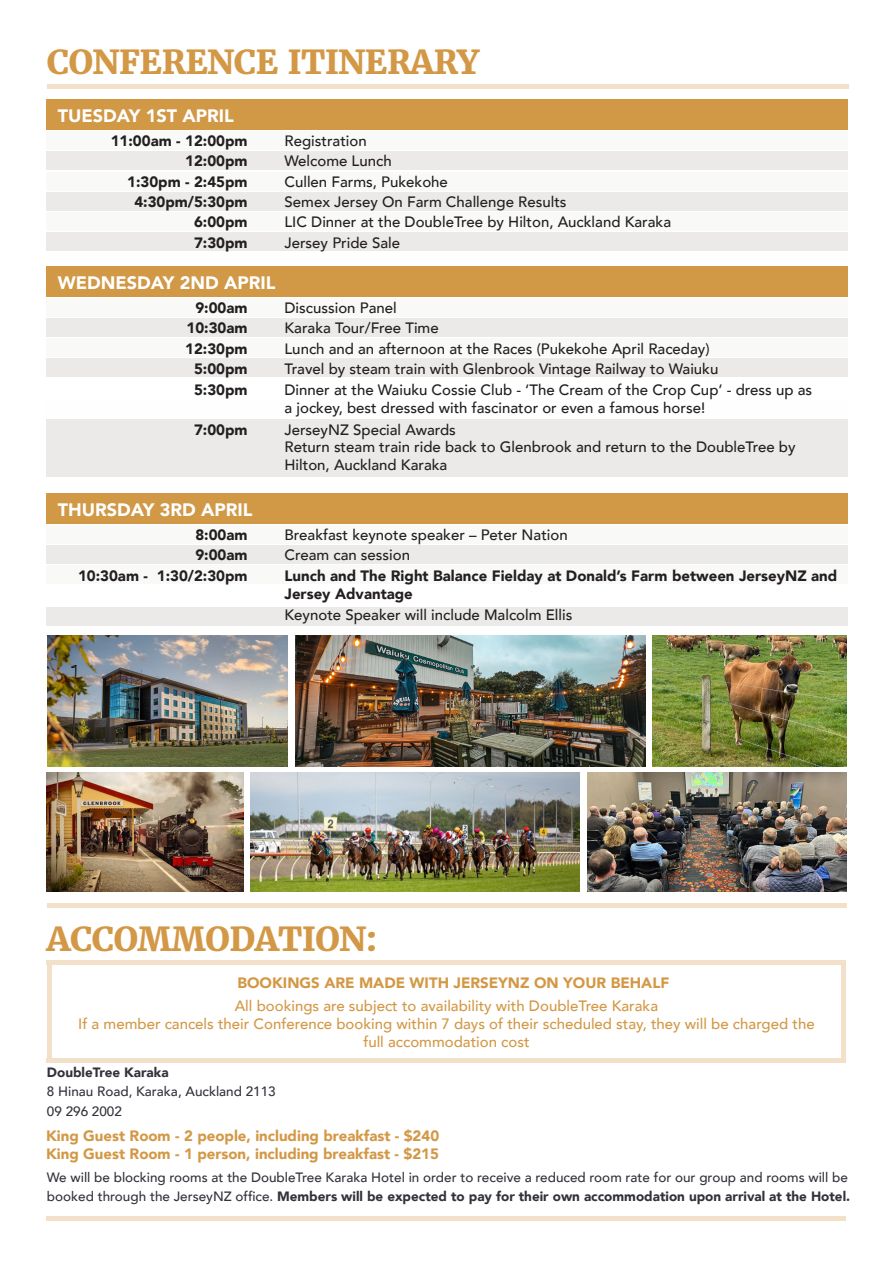
<style>
.page{position:relative;width:893px;height:1263px;background:#fff}
.page>*{position:absolute;margin:0;border:0;box-sizing:border-box;transform-origin:0 0}
.t1{font:800 33px "Merriweather";letter-spacing:-.01em;color:#d39846}
.t2{font:900 18px "Avenir";color:#fff}
.t3{font:500 15px/18px "Avenir";color:#231f20}
.t4{font:900 15px/18px "Avenir";color:#231f20}
.t5{font:500 15px/18px "Avenir";color:#d39846;text-align:center}
.t6{font:900 15px "Avenir";color:#d39846}
.t7{font:500 13.5px/19.5px "Avenir";color:#34313b}
.t8{font:900 13.5px "Avenir";color:#34313b}
.s1{font-weight:900}
</style>
<div class="page">
<div style="left:47px;top:903px;width:799px;height:5px;background:#f2e0c8"></div>
<div style="left:47px;top:84px;width:801px;height:5px;background:#f2e0c8"></div>
<div style="left:47px;top:1216px;width:799px;height:5px;background:#f2e0c8"></div>
<div style="left:47px;top:960px;width:799px;height:5px;background:#f2e0c8"></div>
<hr style="left:47px;top:1058px;width:799px;height:4px;background:#f2e0c8">
<div style="left:47px;top:962px;width:5px;height:99px;background:#f2e0c8"></div>
<div style="left:841px;top:963px;width:5px;height:98px;background:#f2e0c8"></div>
<div style="left:47px;top:131px;width:801px;height:19px;background:#f9f9f8"></div>
<div style="left:47px;top:298px;width:801px;height:19px;background:#f9f9f8"></div>
<div style="left:47px;top:525px;width:801px;height:19px;background:#f9f9f8"></div>
<div style="left:47px;top:232px;width:801px;height:19px;background:#ebeae8"></div>
<div style="left:47px;top:399px;width:801px;height:19px;background:#fafbfa"></div>
<div style="left:47px;top:419px;width:801px;height:58px;background:#ebeae8"></div>
<div style="left:47px;top:192px;width:801px;height:19px;background:#ebeae8"></div>
<div style="left:47px;top:607px;width:801px;height:19px;background:#ebeae8"></div>
<div style="left:47px;top:152px;width:801px;height:18px;background:#ebeae8"></div>
<div style="left:47px;top:318px;width:801px;height:19px;background:#ebeae8"></div>
<div style="left:47px;top:358px;width:801px;height:19px;background:#ebeae8"></div>
<div style="left:47px;top:545px;width:801px;height:19px;background:#ebeae8"></div>
<div style="left:47px;top:212px;width:801px;height:19px;background:#f9f9f8"></div>
<div style="left:47px;top:172px;width:801px;height:18px;background:#f9f9f8"></div>
<div style="left:47px;top:338px;width:801px;height:19px;background:#f9f9f8"></div>
<div style="left:47px;top:565px;width:801px;height:19px;background:#f9f9f8"></div>
<div style="left:47px;top:100px;width:801px;height:30px;background:#d19846"></div>
<div style="left:47px;top:266px;width:801px;height:30px;background:#d19846"></div>
<div style="left:47px;top:493px;width:801px;height:31px;background:#d19846"></div>
<img style="left:48px;top:636px;width:240px;height:131px">
<img style="left:652px;top:636px;width:194px;height:130px">
<img style="left:250px;top:772px;width:329px;height:119px">
<img style="left:47px;top:773px;width:197px;height:118px">
<img style="left:587px;top:772px;width:259px;height:119px">
<img style="left:295px;top:635px;width:350px;height:132px">
<p class="t1" style="left:47px;top:41px;width:434px">CONFERENCE ITINERARY</p>
<p class="t2" style="left:58px;top:100px;width:177px">TUESDAY 1ST APRIL</p>
<p class="t4" style="left:111px;top:132px;width:138px">11:00am - 12:00pm</p>
<p class="t3" style="left:285px;top:131px;width:84px">Registration</p>
<p class="t4" style="left:185px;top:151px;width:64px">12:00pm</p>
<p class="t3" style="left:285px;top:151px;width:109px">Welcome Lunch</p>
<p class="t4" style="left:127px;top:173px;width:122px">1:30pm - 2:45pm</p>
<p class="t3" style="left:285px;top:172px;width:165px">Cullen Farms, Pukekohe</p>
<p class="t4" style="left:134px;top:193px;width:115px">4:30pm/5:30pm</p>
<p class="t3" style="left:285px;top:192px;width:283px">Semex Jersey On Farm Challenge Results</p>
<p class="t4" style="left:194px;top:213px;width:55px">6:00pm</p>
<p class="t4" style="left:194px;top:233px;width:55px">7:30pm</p>
<p class="t3" style="left:285px;top:212px;width:388px">LIC Dinner at the DoubleTree by Hilton, Auckland Karaka</p>
<p class="t3" style="left:285px;top:233px;width:117px">Jersey Pride Sale</p>
<p class="t2" style="left:58px;top:267px;width:219px">WEDNESDAY 2ND APRIL</p>
<p class="t4" style="left:195px;top:298px;width:54px">9:00am</p>
<p class="t3" style="left:285px;top:298px;width:114px">Discussion Panel</p>
<p class="t4" style="left:187px;top:318px;width:63px">10:30am</p>
<p class="t3" style="left:285px;top:317px;width:156px">Karaka Tour/Free Time</p>
<p class="t4" style="left:185px;top:339px;width:64px">12:30pm</p>
<p class="t3" style="left:285px;top:339px;width:426px">Lunch and an afternoon at the Races (Pukekohe April Raceday)</p>
<p class="t4" style="left:194px;top:359px;width:55px">5:00pm</p>
<p class="t3" style="left:285px;top:358px;width:435px">Travel by steam train with Glenbrook Vintage Railway to Waiuku</p>
<p class="t4" style="left:194px;top:380px;width:55px">5:30pm</p>
<p class="t3" style="left:285px;top:379px;width:529px">Dinner at the Waiuku Cossie Club - ‘The Cream of the Crop Cup’ - dress up as a jockey, best dressed with fascinator or even a famous horse!</p>
<p class="t4" style="left:194px;top:421px;width:55px">7:00pm</p>
<p class="t3" style="left:285px;top:420px;width:173px">JerseyNZ Special Awards</p>
<p class="t3" style="left:285px;top:437px;width:513px">Return steam train ride back to Glenbrook and return to the DoubleTree by<br>Hilton, Auckland Karaka</p>
<p class="t2" style="left:58px;top:494px;width:196px">THURSDAY 3RD APRIL</p>
<p class="t4" style="left:195px;top:525px;width:54px">8:00am</p>
<p class="t3" style="left:285px;top:525px;width:285px">Breakfast keynote speaker – Peter Nation</p>
<p class="t4" style="left:195px;top:545px;width:54px">9:00am</p>
<p class="t3" style="left:285px;top:545px;width:127px">Cream can session</p>
<p class="t4" style="left:78px;top:566px;width:171px">10:30am - 1:30/2:30pm</p>
<p class="t4" style="left:285px;top:566px;width:554px">Lunch and The Right Balance Fielday at Donald’s Farm between JerseyNZ and<br>Jersey Advantage</p>
<p class="t3" style="left:285px;top:605px;width:289px">Keynote Speaker will include Malcolm Ellis</p>
<p class="t1" style="left:47px;top:917px;width:332px">ACCOMMODATION:</p>
<p class="t6" style="left:237px;top:970px;width:433px">BOOKINGS ARE MADE WITH JERSEYNZ ON YOUR BEHALF</p>
<p class="t5" style="left:235px;top:995px;width:425px">All bookings are subject to availability with DoubleTree Karaka</p>
<p class="t5" style="left:78px;top:1013px;width:738px">If a member cancels their Conference booking within 7 days of their scheduled stay, they will be charged the full accommodation cost</p>
<p class="t8" style="left:47px;top:1061px;width:123px">DoubleTree Karaka</p>
<p class="t7" style="left:47px;top:1081px;width:230px">8 Hinau Road, Karaka, Auckland 2113</p>
<p class="t7" style="left:47px;top:1101px;width:77px">09 296 2002</p>
<p class="t6" style="left:46px;top:1123px;width:395px">King Guest Room - 2 people, including breakfast - $240</p>
<p class="t6" style="left:46px;top:1141px;width:394px">King Guest Room - 1 person, including breakfast - $215</p>
<p class="t7" style="left:47px;top:1167px;width:805px">We will be blocking rooms at the DoubleTree Karaka Hotel in order to receive a reduced room rate for our group and rooms will be booked through the JerseyNZ office. <span class="s1">Members will be expected to pay for their own accommodation upon arrival at the Hotel.</span></p>
</div>
